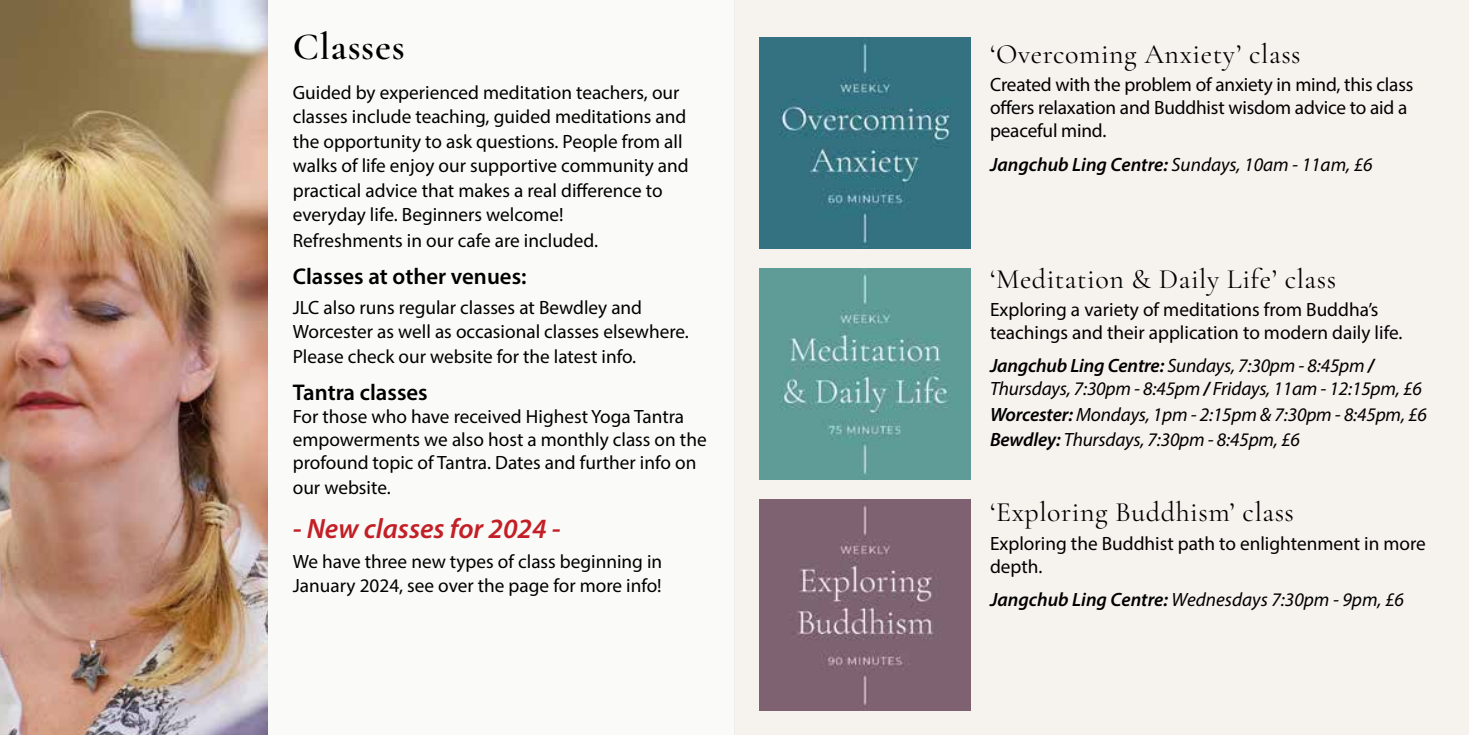
<style>
.page{position:relative;width:1469px;height:735px;background:#fff}
.page>*{position:absolute;margin:0;border:0;box-sizing:border-box;transform-origin:0 0}
.t1{font:600 38.5px "Cormorant Garamond";letter-spacing:.02em;color:#000}
.t2{font:28px "Cormorant Garamond";letter-spacing:.02em;color:#000}
.t3{font:italic 600 28px "Myriad Pro";color:#c22026}
.t4{font:600 22.75px "Myriad Pro";color:#000}
.t5{font:19.25px/24.7px "Myriad Pro";color:#000}
.t6{font:italic 19.25px/23.1px "Myriad Pro";letter-spacing:-.01em;color:#000}
.s1{font-weight:600}
.s2{font-weight:700}
</style>
<div class="page">
<div style="left:268px;top:0;width:466px;height:734px;background:#fafaf9"></div>
<img style="left:0;top:0;width:268px;height:734px">
<div style="left:734px;top:0;width:734px;height:734px;background:#f6f2ed"></div>
<img style="left:759px;top:499px;width:211px;height:210px">
<img style="left:759px;top:268px;width:211px;height:211px">
<img style="left:759px;top:37px;width:211px;height:211px">
<h1 class="t1" style="left:293px;top:23px;width:113px">Classes</h1>
<p class="t5" style="left:293px;top:80px;width:397px">Guided by experienced meditation teachers, our classes include teaching, guided meditations and the opportunity to ask questions. People from all walks of life enjoy our supportive community and practical advice that makes a real difference to everyday life. Beginners welcome!<br>Refreshments in our cafe are included.</p>
<p class="t4" style="left:293px;top:262px;width:235px">Classes at other venues:</p>
<p class="t5" style="left:293px;top:294px;width:397px">JLC also runs regular classes at Bewdley and<br>Worcester as well as occasional classes elsewhere.<br>Please check our website for the latest info.</p>
<p class="t4" style="left:293px;top:377px;width:136px">Tantra classes</p>
<p class="t5" style="left:293px;top:404px;width:415px;line-height:23.6px">For those who have received Highest Yoga Tantra empowerments we also host a monthly class on the profound topic of Tantra. Dates and further info on our website.</p>
<h2 class="t3" style="left:293px;top:511px;width:269px">- New classes for 2024 -</h2>
<p class="t5" style="left:293px;top:548px;width:371px">We have three new types of class beginning in<br>January 2024, see over the page for more info!</p>
<h2 class="t2" style="left:990px;top:37px;width:312px">‘Overcoming Anxiety’ class</h2>
<p class="t5" style="left:990px;top:73px;width:425px;line-height:23.1px">Created with the problem of anxiety in mind, this class offers relaxation and Buddhist wisdom advice to aid a peaceful mind.</p>
<p class="t6" style="left:990px;top:152px;width:384px"><span class="s1">Jangchub Ling Centre:</span> Sundays, 10am - 11am, £6</p>
<h2 class="t2" style="left:990px;top:262px;width:348px">‘Meditation &amp; Daily Life’ class</h2>
<p class="t5" style="left:990px;top:297px;width:414px;line-height:23.1px">Exploring a variety of meditations from Buddha’s teachings and their application to modern daily life.</p>
<p class="t6" style="left:990px;top:353px;width:433px"><span class="s1">Jangchub Ling Centre:</span> Sundays, 7:30pm - 8:45pm <span class="s2">/<br></span>Thursdays, 7:30pm - 8:45pm <span class="s2">/</span> Fridays, 11am - 12:15pm, £6</p>
<p class="t6" style="left:990px;top:401px;width:438px;line-height:25.6px"><span class="s1">Worcester:</span> Mondays, 1pm - 2:15pm &amp; 7:30pm - 8:45pm, £6<br><span class="s1">Bewdley:</span> Thursdays, 7:30pm - 8:45pm, £6</p>
<h2 class="t2" style="left:990px;top:495px;width:305px">‘Exploring Buddhism’ class</h2>
<p class="t5" style="left:990px;top:531px;width:437px;line-height:23.1px">Exploring the Buddhist path to enlightenment in more depth.</p>
<p class="t6" style="left:990px;top:587px;width:415px"><span class="s1">Jangchub Ling Centre:</span> Wednesdays 7:30pm - 9pm, £6</p>
</div>
